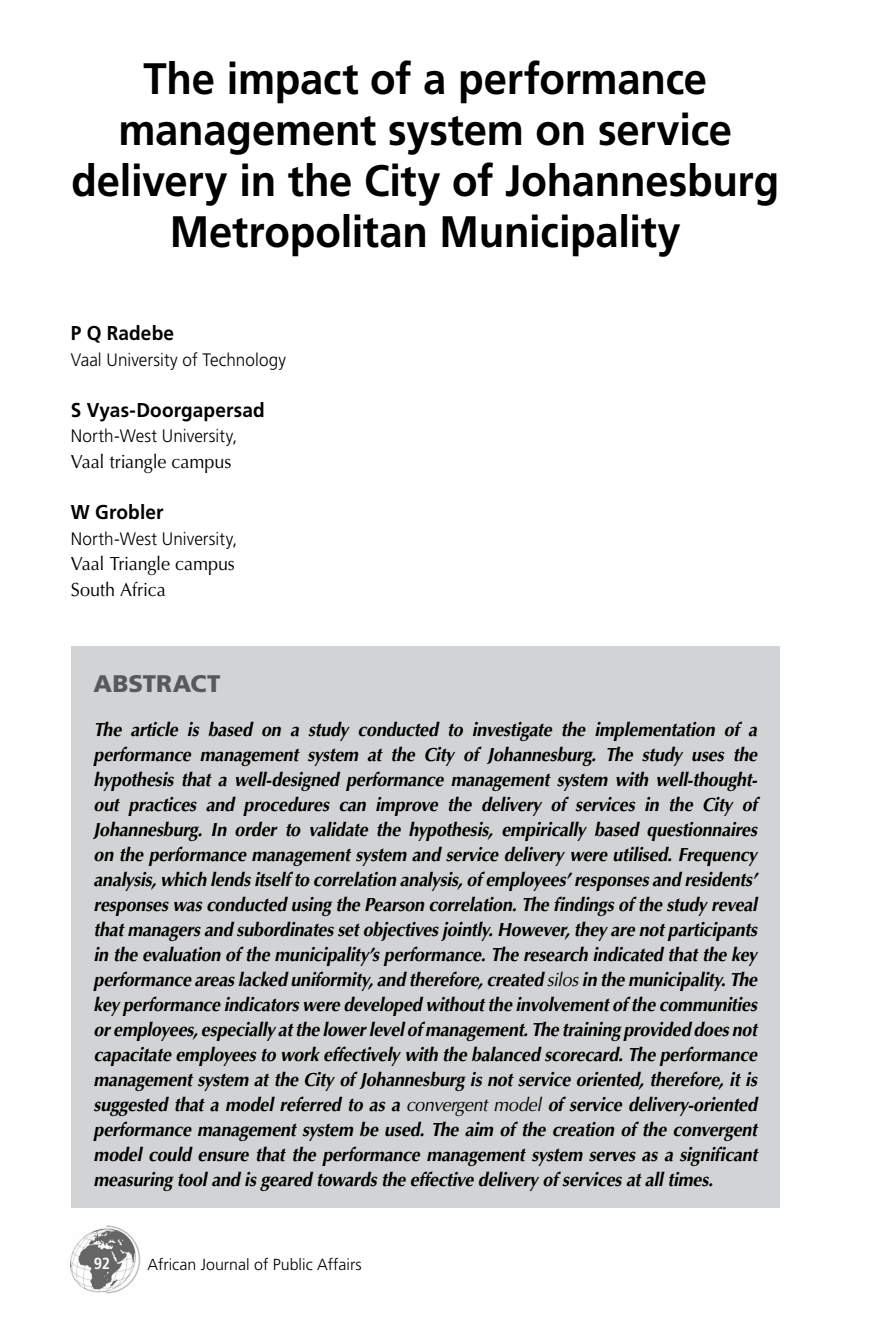
<style>
.page{position:relative;width:879px;height:1333px;background:#fff}
.page>*{position:absolute;margin:0;border:0;box-sizing:border-box;transform-origin:0 0}
.t1{font:700 44px/51px "Frutiger";letter-spacing:-.005em;color:#000;text-align:center;scale:.95 1}
.t2{font:900 24px "Frutiger";color:#58595b}
.t3{font:700 20px "Frutiger";letter-spacing:.01em;color:#000;scale:.95 1}
.t4{font:italic 700 19px/25px "Optima";letter-spacing:-.02em;color:#000;text-align:justify;scale:.94 1}
.t5{font:19px/25.6px "Optima";letter-spacing:-.005em;color:#000;scale:.95 1}
.t6{font:300 18px "Frutiger";letter-spacing:.005em;color:#000;scale:.95 1}
.t7{font:300 16px "Frutiger";color:#000}
.t8{font:700 condensed 16px "Frutiger";color:#fff}
.s1{font-weight:400}
</style>
<div class="page">
<img style="left:70px;top:1228px;width:35px;height:65px">
<svg style="left:105px;top:1225px;width:36px;height:69px"></svg>
<div style="left:71px;top:646px;width:709px;height:562px;background:#d1d3d4"></div>
<h1 class="t1" style="left:71px;top:53px;width:746px">The impact of a performance management system on service delivery in the City of Johannesburg<br>Metropolitan Municipality</h1>
<p class="t3" style="left:71px;top:321px;width:110px">P Q Radebe</p>
<p class="t6" style="left:71px;top:349px;width:228px">Vaal University of Technology</p>
<p class="t3" style="left:71px;top:398px;width:206px">S Vyas-Doorgapersad</p>
<p class="t6" style="left:71px;top:426px;width:177px">North-West University,</p>
<p class="t5" style="left:71px;top:449px;width:170px">Vaal triangle campus</p>
<p class="t3" style="left:71px;top:500px;width:99px">W Grobler</p>
<p class="t6" style="left:71px;top:528px;width:177px">North-West University,</p>
<p class="t5" style="left:71px;top:551px;width:174px">Vaal Triangle campus<br>South Africa</p>
<p class="t2" style="left:94px;top:669px;width:128px">ABSTRACT</p>
<p class="t4" style="left:94px;top:717px;width:707px">The article is based on a study conducted to investigate the implementation of a performance management system at the City of Johannesburg. The study uses the hypothesis that a well-designed performance management system with well-thought&shy;out practices and procedures can improve the delivery of services in the City of Johannesburg. In order to validate the hypothesis, empirically based questionnaires on the performance management system and service delivery were utilised. Frequency analysis, which lends itself to correlation analysis, of employees’ responses and residents’ responses was conducted using the Pearson correlation. The findings of the study reveal that managers and subordinates set objectives jointly. However, they are not participants in the evaluation of the municipality’s performance. The research indicated that the key performance areas lacked uniformity, and therefore, created <span class="s1">silos</span> in the municipality. The key performance indicators were developed without the involvement of the communities or employees, especially at the lower level of management. The training provided does not capacitate employees to work effectively with the balanced scorecard. The performance management system at the City of Johannesburg is not service oriented, therefore, it is suggested that a model referred to as a <span class="s1">convergent model</span> of service delivery-oriented performance management system be used. The aim of the creation of the convergent model could ensure that the performance management system serves as a significant measuring tool and is geared towards the effective delivery of services at all times.</p>
<p class="t8" style="left:94px;top:1254px;width:18px">92</p>
<p class="t7" style="left:147px;top:1254px;width:216px">African Journal of Public Affairs</p>
</div>
